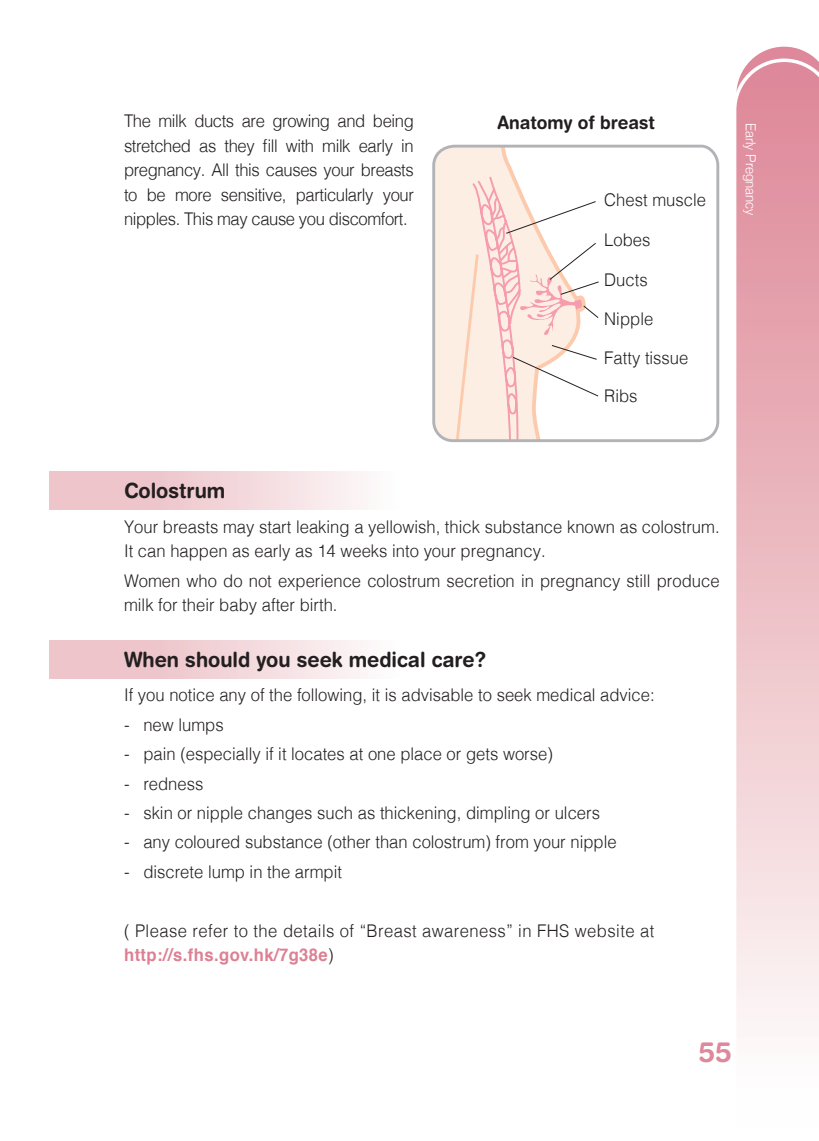
<style>
.page{position:relative;width:819px;height:1141px;background:#fff}
.page>*{position:absolute;margin:0;border:0;box-sizing:border-box;transform-origin:0 0}
.t1{font:700 28px "Helvetica Rounded";color:#de899b}
.t2{font:700 21px "Helvetica Rounded";color:#231f20;scale:.95 1}
.t3{font:700 18.38px "Helvetica Rounded";color:#231f20;scale:.95 1}
.t4{font:300 17.5px/24.5px "Helvetica";color:#231f20;scale:.95 1}
.t5{font:300 17.5px/24.5px "Helvetica";letter-spacing:.025em;color:#231f20;scale:.95 1}
.t6{font:300 14px "Helvetica Neue";color:#fff;scale:.95 1}
.s1{font-weight:700;color:#dd8093}
</style>
<div class="page">
<svg style="left:736px;top:57px;width:83px;height:964px;background:#ecbcc3"></svg>
<svg style="left:50px;top:471px;width:311px;height:38px;background:#f1d4d8"></svg>
<svg style="left:50px;top:641px;width:311px;height:38px;background:#f1d4d8"></svg>
<svg style="left:432px;top:144px;width:288px;height:298px"></svg>
<svg style="left:453px;top:146px;width:146px;height:295px"></svg>
<p class="t4" style="left:124px;top:108px;width:306px;text-align:justify">The milk ducts are growing and being stretched as they fill with milk early in pregnancy. All this causes your breasts to be more sensitive, particularly your nipples. This may cause you discomfort.</p>
<p class="t3" style="left:497px;top:111px;width:167px">Anatomy of breast</p>
<p class="t4" style="left:604px;top:186px;width:108px">Chest muscle</p>
<p class="t4" style="left:604px;top:226px;width:50px">Lobes</p>
<p class="t4" style="left:604px;top:267px;width:47px">Ducts</p>
<p class="t4" style="left:604px;top:306px;width:53px">Nipple</p>
<p class="t4" style="left:604px;top:338px;width:90px;line-height:37.6px">Fatty tissue<br>Ribs</p>
<p class="t6" style="left:762px;top:123px;width:99px;rotate:90deg">Early Pregnancy</p>
<p class="t2" style="left:124px;top:478px;width:108px">Colostrum</p>
<p class="t4" style="left:124px;top:513px;width:628px">Your breasts may start leaking a yellowish, thick substance known as colostrum.<br>It can happen as early as 14 weeks into your pregnancy.</p>
<p class="t4" style="left:124px;top:567px;width:628px">Women who do not experience colostrum secretion in pregnancy still produce milk for their baby after birth.</p>
<p class="t2" style="left:124px;top:646px;width:382px">When should you seek medical care?</p>
<p class="t4" style="left:124px;top:681px;width:560px">If you notice any of the following, it is advisable to seek medical advice:</p>
<p class="t4" style="left:124px;top:711px;width:106px">- new lumps</p>
<p class="t4" style="left:124px;top:740px;width:453px">- pain (especially if it locates at one place or gets worse)</p>
<p class="t4" style="left:124px;top:770px;width:85px">- redness</p>
<p class="t4" style="left:124px;top:799px;width:502px">- skin or nipple changes such as thickening, dimpling or ulcers</p>
<p class="t4" style="left:124px;top:829px;width:520px">- any coloured substance (other than colostrum) from your nipple</p>
<p class="t4" style="left:124px;top:858px;width:231px">- discrete lump in the armpit</p>
<p class="t5" style="left:124px;top:917px;width:559px">( Please refer to the details of “Breast awareness” in FHS website at <span class="s1">http://s.fhs.gov.hk/7g38e</span>)</p>
<h1 class="t1" style="left:698px;top:1035px;width:35px">55</h1>
</div>
